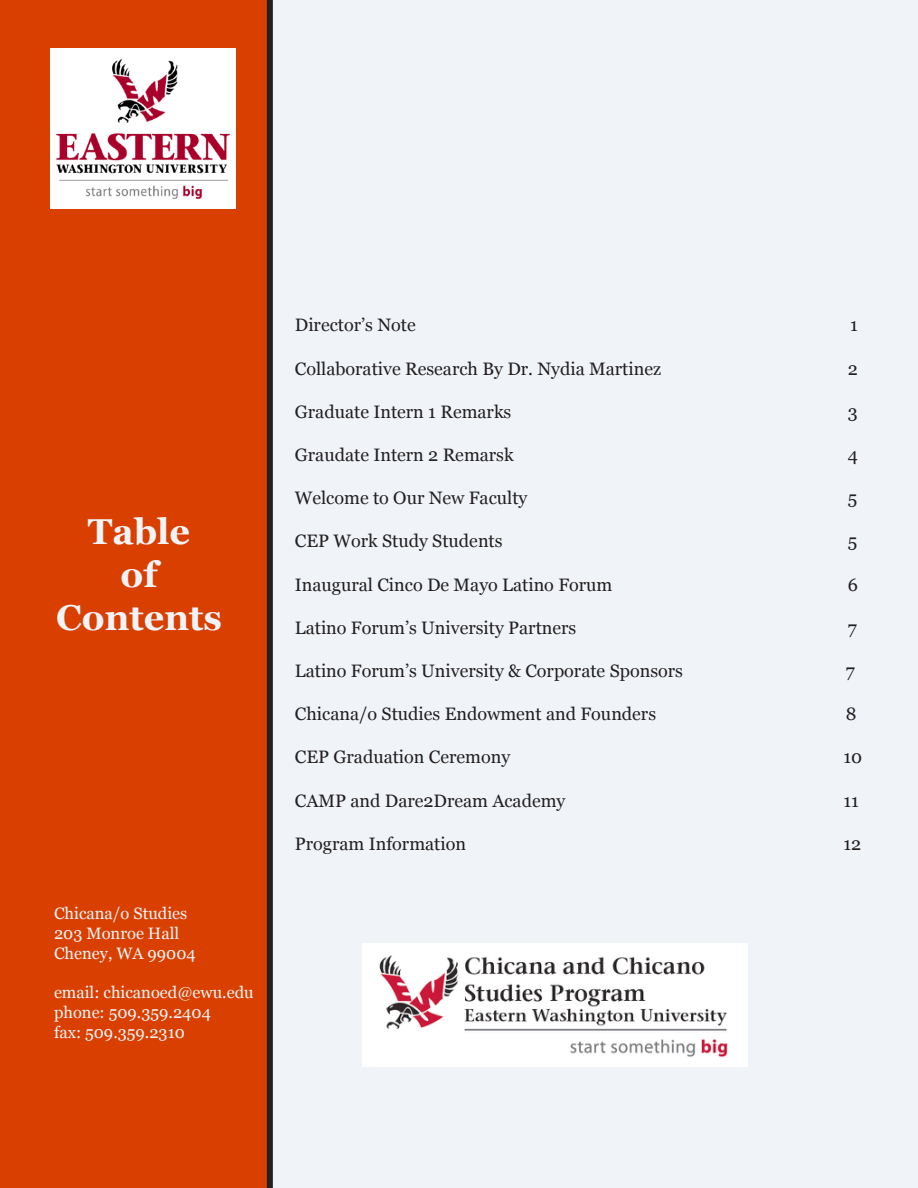
<style>
.page{position:relative;width:918px;height:1188px;background:#f0f4f9}
.page>*{position:absolute;margin:0;border:0;box-sizing:border-box;transform-origin:0 0}
.t1{font:700 36px "Georgia";color:#f0f4f9}
.t2{font:18px "Georgia";color:#231f20}
.t3{font:16.5px "Georgia";color:#f0f4f9}
</style>
<div class="page">
<div style="left:0;top:0;width:270px;height:1188px;background:#d94000"></div>
<img style="left:51px;top:49px;width:184px;height:159px">
<img style="left:363px;top:943px;width:385px;height:123px">
<div style="left:267px;top:0;width:6px;height:1188px;background:#231f20"></div>
<p class="t1" style="left:88px;top:504px;width:104px">Table</p>
<p class="t1" style="left:121px;top:548px;width:39px">of</p>
<p class="t1" style="left:56px;top:591px;width:167px">Contents</p>
<p class="t3" style="left:54px;top:901px;width:135px">Chicana/o Studies</p>
<p class="t3" style="left:54px;top:921px;width:127px">203 Monroe Hall</p>
<p class="t3" style="left:54px;top:941px;width:143px">Cheney, WA 99004</p>
<p class="t3" style="left:54px;top:981px;width:201px">email: chicanoed@ewu.edu</p>
<p class="t3" style="left:54px;top:1000px;width:159px">phone: 509.359.2404</p>
<p class="t3" style="left:54px;top:1020px;width:132px">fax: 509.359.2310</p>
<p class="t2" style="left:295px;top:312px;width:122px">Director’s Note</p>
<p class="t2" style="left:850px;top:312px;width:9px">1</p>
<p class="t2" style="left:295px;top:355px;width:368px">Collaborative Research By Dr. Nydia Martinez</p>
<p class="t2" style="left:848px;top:355px;width:12px">2</p>
<p class="t2" style="left:295px;top:398px;width:218px">Graduate Intern 1 Remarks</p>
<p class="t2" style="left:848px;top:398px;width:11px">3</p>
<p class="t2" style="left:295px;top:442px;width:220px">Graudate Intern 2 Remarsk</p>
<p class="t2" style="left:848px;top:442px;width:12px">4</p>
<p class="t2" style="left:295px;top:485px;width:234px">Welcome to Our New Faculty</p>
<p class="t2" style="left:848px;top:485px;width:11px">5</p>
<p class="t2" style="left:295px;top:528px;width:209px">CEP Work Study Students</p>
<p class="t2" style="left:848px;top:528px;width:11px">5</p>
<p class="t2" style="left:295px;top:571px;width:319px">Inaugural Cinco De Mayo Latino Forum</p>
<p class="t2" style="left:848px;top:571px;width:12px">6</p>
<p class="t2" style="left:295px;top:614px;width:283px">Latino Forum’s University Partners</p>
<p class="t2" style="left:848px;top:614px;width:11px">7</p>
<p class="t2" style="left:295px;top:658px;width:390px">Latino Forum’s University &amp; Corporate Sponsors</p>
<p class="t2" style="left:846px;top:658px;width:11px">7</p>
<p class="t2" style="left:295px;top:701px;width:363px">Chicana/o Studies Endowment and Founders</p>
<p class="t2" style="left:846px;top:701px;width:12px">8</p>
<p class="t2" style="left:295px;top:744px;width:217px">CEP Graduation Ceremony</p>
<p class="t2" style="left:844px;top:744px;width:20px">10</p>
<p class="t2" style="left:295px;top:787px;width:272px">CAMP and Dare2Dream Academy</p>
<p class="t2" style="left:844px;top:787px;width:17px">11</p>
<p class="t2" style="left:295px;top:830px;width:173px">Program Information</p>
<p class="t2" style="left:844px;top:830px;width:19px">12</p>
</div>
